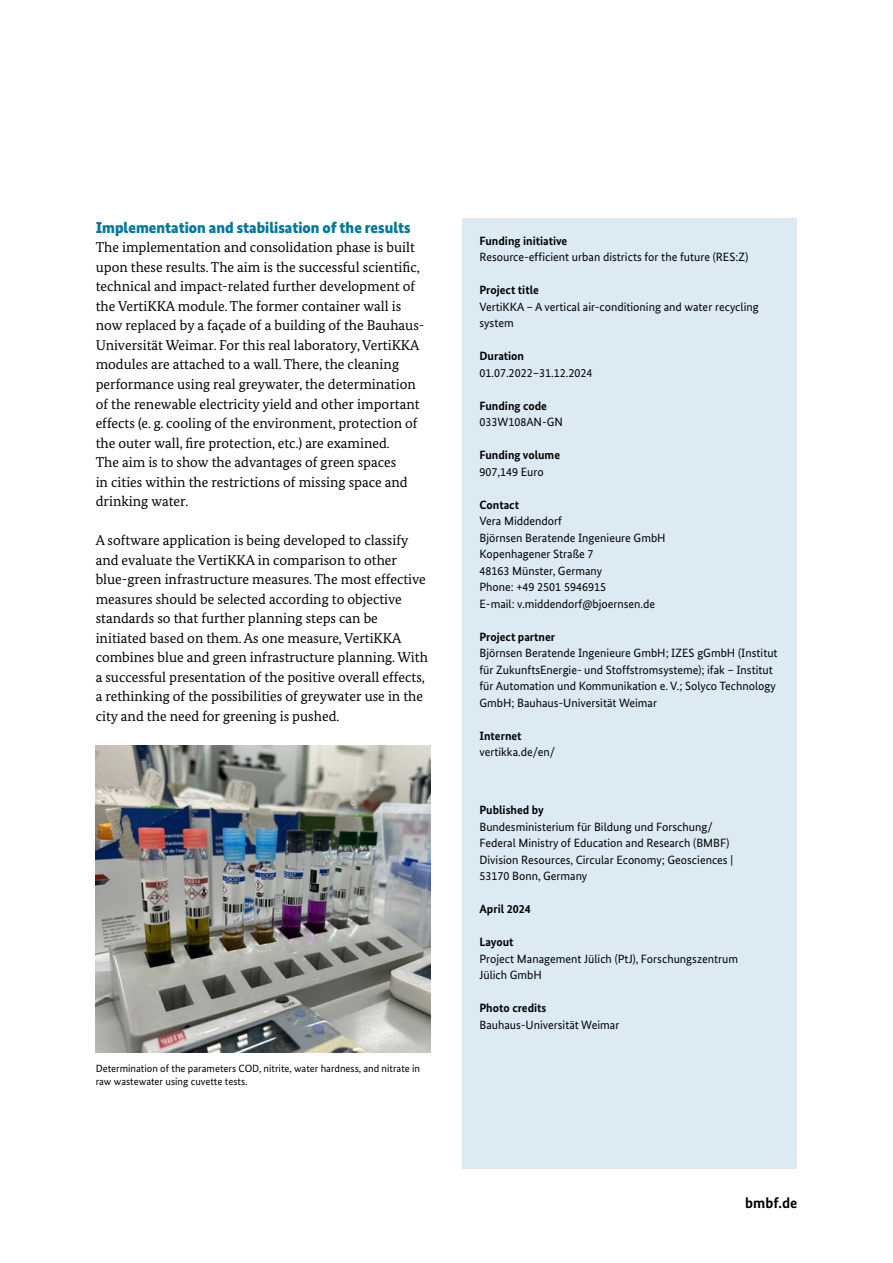
<style>
.page{position:relative;width:893px;height:1263px;background:#fff}
.page>*{position:absolute;margin:0;border:0;box-sizing:border-box;transform-origin:0 0}
.t1{font:900 15.75px "Bundes Sans";color:#00789c}
.Link_P{font:700 15px "Bundes Sans";color:#000}
.P{font:14.25px/19.5px "Bundes Serif";color:#000}
.Kastentext_P{font:12px/16.5px "Bundes Sans";color:#000}
.Kastentext_H4{font:700 12px "Bundes Sans";color:#000}
.Caption_Caption{font:10.5px/13.5px "Bundes Sans";color:#000}
</style>
<div class="page">
<div style="left:462px;top:218px;width:335px;height:951px;background:#dceaf3"></div>
<img style="left:96px;top:745px;width:335px;height:308px">
<h3 class="t1" style="left:96px;top:218px;width:316px">Implementation and stabilisation of the results</h3>
<p class="P" style="left:96px;top:238px;width:330px">The implementation and consolidation phase is built upon these results. The aim is the successful scientific, technical and impact-related further development of the VertiKKA module. The former container wall is now replaced by a façade of a building of the Bauhaus-Universität Weimar. For this real laboratory, VertiKKA modules are attached to a wall. There, the cleaning performance using real greywater, the determination of the renewable electricity yield and other important effects (e. g. cooling of the environment, protection of the outer wall, fire protection, etc.) are examined.<br>The aim is to show the advantages of green spaces<br>in cities within the restrictions of missing space and drinking water.</p>
<p class="P" style="left:96px;top:530px;width:334px">A software application is being developed to classify and evaluate the VertiKKA in comparison to other blue-green infrastructure measures. The most effective measures should be selected according to objective standards so that further planning steps can be initiated based on them. As one measure, VertiKKA combines blue and green infrastructure planning. With a successful presentation of the positive overall effects, a rethinking of the possibilities of greywater use in the city and the need for greening is pushed.</p>
<p class="Caption_Caption" style="left:96px;top:1061px;width:326px">Determination of the parameters COD, nitrite, water hardness, and nitrate in raw wastewater using cuvette tests.</p>
<h4 class="Kastentext_H4" style="left:479px;top:233px;width:89px">Funding initiative</h4>
<p class="Kastentext_P" style="left:479px;top:249px;width:270px">Resource-efficient urban districts for the future (RES:Z)</p>
<h4 class="Kastentext_H4" style="left:479px;top:283px;width:61px">Project title</h4>
<p class="Kastentext_P" style="left:479px;top:298px;width:281px">VertiKKA – A vertical air-conditioning and water recycling system</p>
<h4 class="Kastentext_H4" style="left:479px;top:349px;width:46px">Duration</h4>
<p class="Kastentext_P" style="left:479px;top:364px;width:115px">01.07.2022–31.12.2024</p>
<h4 class="Kastentext_H4" style="left:479px;top:398px;width:69px">Funding code</h4>
<p class="Kastentext_P" style="left:479px;top:414px;width:85px">033W108AN-GN</p>
<h4 class="Kastentext_H4" style="left:479px;top:448px;width:82px">Funding volume</h4>
<p class="Kastentext_P" style="left:479px;top:463px;width:66px">907,149 Euro</p>
<h4 class="Kastentext_H4" style="left:479px;top:497px;width:41px">Contact</h4>
<p class="Kastentext_P" style="left:479px;top:513px;width:84px">Vera Middendorf</p>
<p class="Kastentext_P" style="left:479px;top:529px;width:188px">Björnsen Beratende Ingenieure GmbH</p>
<p class="Kastentext_P" style="left:479px;top:546px;width:116px">Kopenhagener Straße 7</p>
<p class="Kastentext_P" style="left:479px;top:562px;width:124px">48163 Münster, Germany</p>
<p class="Kastentext_P" style="left:479px;top:579px;width:128px">Phone: +49 2501 5946915</p>
<p class="Kastentext_P" style="left:479px;top:595px;width:177px">E-mail: v.middendorf@bjoernsen.de</p>
<h4 class="Kastentext_H4" style="left:479px;top:629px;width:77px">Project partner</h4>
<p class="Kastentext_P" style="left:479px;top:645px;width:300px">Björnsen Beratende Ingenieure GmbH; IZES gGmbH (Institut für ZukunftsEnergie- und Stoffstromsysteme); ifak – Institut für Automation und Kommunikation e. V.; Solyco Technology GmbH; Bauhaus-Universität Weimar</p>
<h4 class="Kastentext_H4" style="left:479px;top:728px;width:44px">Internet</h4>
<p class="Kastentext_P" style="left:479px;top:744px;width:77px">vertikka.de/en/</p>
<h4 class="Kastentext_H4" style="left:479px;top:803px;width:66px">Published by</h4>
<p class="Kastentext_P" style="left:479px;top:818px;width:235px">Bundesministerium für Bildung und Forschung/</p>
<p class="Kastentext_P" style="left:479px;top:835px;width:252px">Federal Ministry of Education and Research (BMBF)</p>
<p class="Kastentext_P" style="left:479px;top:851px;width:255px">Division Resources, Circular Economy; Geosciences |</p>
<p class="Kastentext_P" style="left:479px;top:868px;width:109px">53170 Bonn, Germany</p>
<h4 class="Kastentext_H4" style="left:479px;top:902px;width:53px">April 2024</h4>
<h4 class="Kastentext_H4" style="left:479px;top:935px;width:36px">Layout</h4>
<p class="Kastentext_P" style="left:479px;top:950px;width:260px">Project Management Jülich (PtJ), Forschungszentrum</p>
<p class="Kastentext_P" style="left:479px;top:967px;width:64px">Jülich GmbH</p>
<h4 class="Kastentext_H4" style="left:479px;top:1001px;width:69px">Photo credits</h4>
<p class="Kastentext_P" style="left:479px;top:1016px;width:141px">Bauhaus-Universität Weimar</p>
<p class="Link_P" style="left:745px;top:1194px;width:54px">bmbf.de</p>
</div>
